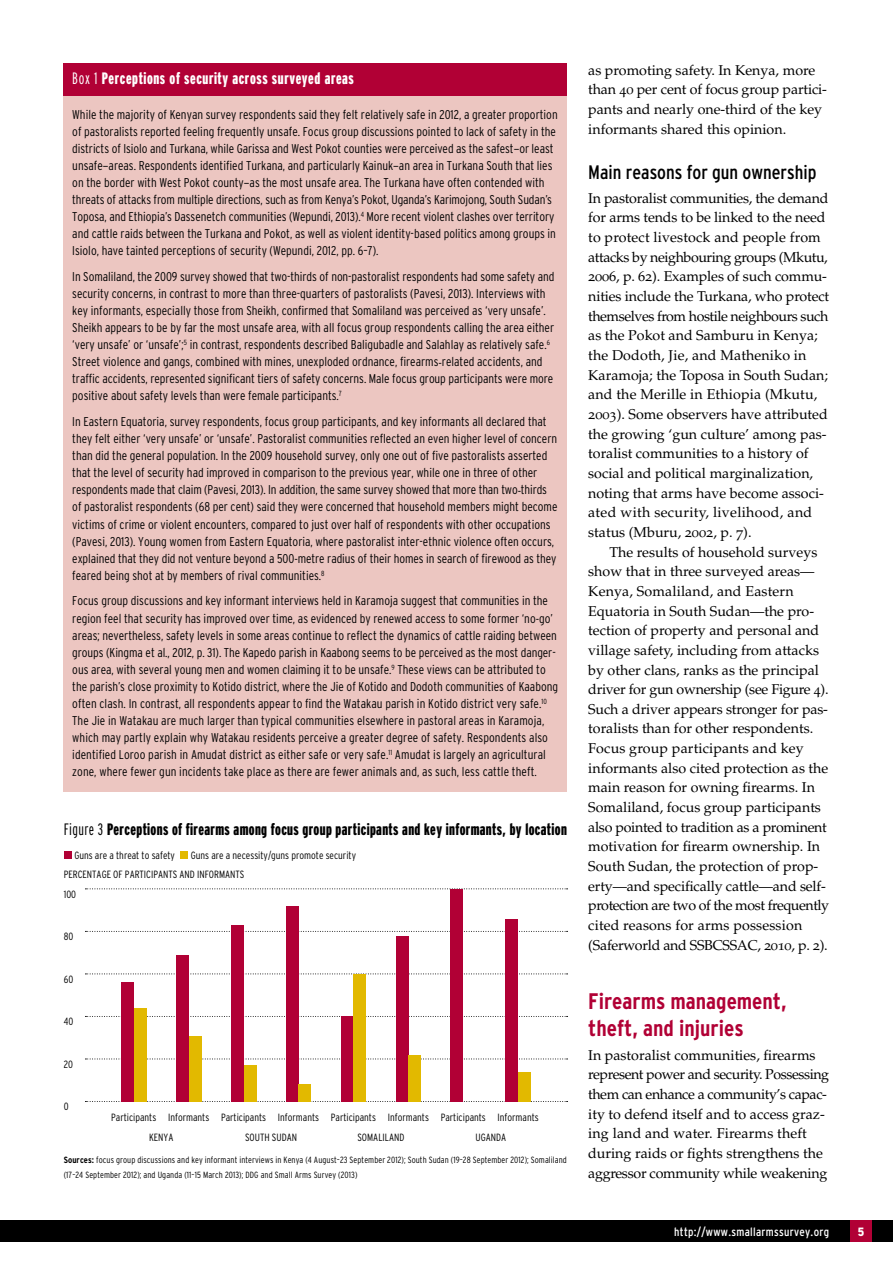
<style>
.page{position:relative;width:893px;height:1263px;background:#fff}
.page>*{position:absolute;margin:0;border:0;box-sizing:border-box;transform-origin:0 0}
.t1{font:700 condensed 22.5px/27px "Interstate";color:#b10035}
.t2{font:condensed 19.5px "Interstate";color:#000}
.t3{font:900 extra-condensed 16.5px "Interstate";letter-spacing:.02em;color:#000}
.t4{font:900 extra-condensed 16.5px "Interstate";letter-spacing:.035em;color:#fff}
.t5{font:14.25px/19.6px "Palatino";color:#000}
.t6{font:300 condensed 12.75px/17.1px "Interstate";color:#000}
.t7{font:condensed 12px "Interstate";letter-spacing:.025em;color:#fff}
.t8{font:900 condensed 12px "Interstate";color:#fff}
.t9{font:300 condensed 10.5px/19.2px "Interstate";color:#000}
.t10{font:300 condensed 9px/15px "Interstate";letter-spacing:.01em;color:#000}
.s1{font-weight:300}
.s2{font-weight:700}
.s3{font-family:"Palatino SC"}
</style>
<div class="page">
<div style="left:0;top:1220px;width:893px;height:22px;background:#000"></div>
<div style="left:850px;top:1220px;width:22px;height:22px;background:#b10035"></div>
<div style="left:64px;top:64px;width:503px;height:727px;background:#ecc6c1"></div>
<div style="left:64px;top:64px;width:503px;height:32px;background:#b10035"></div>
<div style="left:64px;top:852px;width:7px;height:7px;background:#b10035"></div>
<div style="left:180px;top:852px;width:8px;height:7px;background:#e2b900"></div>
<svg style="left:85px;top:1101px;width:483px;height:1px"></svg>
<svg style="left:85px;top:973px;width:483px;height:1px"></svg>
<svg style="left:85px;top:1016px;width:483px;height:1px"></svg>
<svg style="left:85px;top:1058px;width:483px;height:1px"></svg>
<svg style="left:85px;top:931px;width:483px;height:1px"></svg>
<svg style="left:85px;top:888px;width:483px;height:1px"></svg>
<div style="left:121px;top:983px;width:13px;height:119px;background:#b10035"></div>
<div style="left:134px;top:1008px;width:13px;height:94px;background:#e2b900"></div>
<div style="left:176px;top:955px;width:13px;height:147px;background:#b10035"></div>
<div style="left:189px;top:1036px;width:12px;height:66px;background:#e2b900"></div>
<div style="left:231px;top:925px;width:13px;height:177px;background:#b10035"></div>
<div style="left:244px;top:1066px;width:12px;height:36px;background:#e2b900"></div>
<div style="left:286px;top:906px;width:13px;height:196px;background:#b10035"></div>
<div style="left:299px;top:1085px;width:12px;height:17px;background:#e2b900"></div>
<div style="left:341px;top:1017px;width:12px;height:85px;background:#b10035"></div>
<div style="left:353px;top:974px;width:13px;height:128px;background:#e2b900"></div>
<div style="left:396px;top:936px;width:12px;height:166px;background:#b10035"></div>
<div style="left:408px;top:1055px;width:13px;height:47px;background:#e2b900"></div>
<div style="left:451px;top:889px;width:12px;height:213px;background:#b10035"></div>
<div style="left:505px;top:919px;width:13px;height:183px;background:#b10035"></div>
<div style="left:518px;top:1072px;width:13px;height:30px;background:#e2b900"></div>
<p class="t4" style="left:72px;top:70px;width:283px"><span class="s1">Box 1</span> Perceptions of security across surveyed areas</p>
<p class="t6" style="left:72px;top:105px;width:487px">While the majority of Kenyan survey respondents said they felt relatively safe in 2012, a greater proportion of pastoralists reported feeling frequently unsafe. Focus group discussions pointed to lack of safety in the districts of Isiolo and Turkana, while Garissa and West Pokot counties were perceived as the safest—or least unsafe—areas. Respondents identified Turkana, and particularly Kainuk—an area in Turkana South that lies on the border with West Pokot county—as the most unsafe area. The Turkana have often contended with threats of attacks from multiple directions, such as from Kenya’s Pokot, Uganda’s Karimojong, South Sudan’s Toposa, and Ethiopia’s Dassenetch communities (Wepundi, 2013).<sup>4</sup> More recent violent clashes over territory and cattle raids between the Turkana and Pokot, as well as violent identity-based politics among groups in Isiolo, have tainted perceptions of security (Wepundi, 2012, pp. 6–7).</p>
<p class="t6" style="left:72px;top:268px;width:484px">In Somaliland, the 2009 survey showed that two-thirds of non-pastoralist respondents had some safety and security concerns, in contrast to more than three-quarters of pastoralists (Pavesi, 2013). Interviews with key informants, especially those from Sheikh, confirmed that Somaliland was perceived as ‘very unsafe’.<br>Sheikh appears to be by far the most unsafe area, with all focus group respondents calling the area either ‘very unsafe’ or ‘unsafe’;<sup>5</sup> in contrast, respondents described Baligubadle and Salahlay as relatively safe.<sup>6<br></sup>Street violence and gangs, combined with mines, unexploded ordnance, firearms-related accidents, and traffic accidents, represented significant tiers of safety concerns. Male focus group participants were more positive about safety levels than were female participants.<sup>7</sup></p>
<p class="t6" style="left:72px;top:413px;width:487px">In Eastern Equatoria, survey respondents, focus group participants, and key informants all declared that they felt either ‘very unsafe’ or ‘unsafe’. Pastoralist communities reflected an even higher level of concern than did the general population. In the 2009 household survey, only one out of five pastoralists asserted that the level of security had improved in comparison to the previous year, while one in three of other respondents made that claim (Pavesi, 2013). In addition, the same survey showed that more than two-thirds of pastoralist respondents (68 per cent) said they were concerned that household members might become victims of crime or violent encounters, compared to just over half of respondents with other occupations (Pavesi, 2013). Young women from Eastern Equatoria, where pastoralist inter-ethnic violence often occurs, explained that they did not venture beyond a 500-metre radius of their homes in search of firewood as they feared being shot at by members of rival communities.<sup>8</sup></p>
<p class="t6" style="left:72px;top:592px;width:487px">Focus group discussions and key informant interviews held in Karamoja suggest that communities in the region feel that security has improved over time, as evidenced by renewed access to some former ‘no-go’ areas; nevertheless, safety levels in some areas continue to reflect the dynamics of cattle raiding between groups (Kingma et al., 2012, p. 31). The Kapedo parish in Kaabong seems to be perceived as the most danger&shy;ous area, with several young men and women claiming it to be unsafe.<sup>9</sup> These views can be attributed to the parish’s close proximity to Kotido district, where the Jie of Kotido and Dodoth communities of Kaabong often clash. In contrast, all respondents appear to find the Watakau parish in Kotido district very safe.<sup>10<br></sup>The Jie in Watakau are much larger than typical communities elsewhere in pastoral areas in Karamoja, which may partly explain why Watakau residents perceive a greater degree of safety. Respondents also identified Loroo parish in Amudat district as either safe or very safe.<sup>11</sup> Amudat is largely an agricultural zone, where fewer gun incidents take place as there are fewer animals and, as such, less cattle theft.</p>
<p class="t3" style="left:64px;top:820px;width:505px"><span class="s1">Figure 3</span> Perceptions of firearms among focus group participants and key informants, by location</p>
<p class="t9" style="left:74px;top:846px;width:102px">Guns are a threat to safety</p>
<p class="t9" style="left:64px;top:846px;width:294px;text-indent:127px">Guns are a necessity/guns promote security<br>PERCENTAGE OF PARTICIPANTS AND INFORMANTS<br>100</p>
<p class="t9" style="left:64px;top:927px;width:11px">80</p>
<p class="t9" style="left:64px;top:969px;width:11px">60</p>
<p class="t9" style="left:64px;top:1012px;width:11px">40</p>
<p class="t9" style="left:64px;top:1054px;width:11px">20</p>
<p class="t9" style="left:64px;top:1097px;width:6px">0</p>
<p class="t9" style="left:149px;top:1107px;width:26px;line-height:20px;text-indent:-38px">Participants<br>KENYA</p>
<p class="t9" style="left:168px;top:1107px;width:372px">Informants Participants Informants Participants Informants Participants Informants</p>
<p class="t9" style="left:245px;top:1127px;width:54px">SOUTH SUDAN</p>
<p class="t9" style="left:357px;top:1127px;width:49px">SOMALILAND</p>
<p class="t9" style="left:475px;top:1127px;width:32px">UGANDA</p>
<p class="t10" style="left:64px;top:1152px;width:505px"><span class="s2">Sources:</span> focus group discussions and key informant interviews in Kenya (4 August–23 September 2012); South Sudan (19–28 September 2012); Somaliland (17–24 September 2012); and Uganda (11–15 March 2013); DDG and Small Arms Survey (2013)</p>
<p class="t5" style="left:588px;top:60px;width:240px">as promoting safety. In Kenya, more than <span class="s3">40</span> per cent of focus group partici&shy;pants and nearly one-third of the key informants shared this opinion.</p>
<h2 class="t2" style="left:588px;top:161px;width:230px">Main reasons for gun ownership</h2>
<p class="t5" style="left:588px;top:188px;width:242px">In pastoralist communities, the demand for arms tends to be linked to the need to protect livestock and people from attacks by neighbouring groups (Mkutu, <span class="s3">2006</span>, p. <span class="s3">62</span>). Examples of such commu&shy;nities include the Turkana, who protect themselves from hostile neighbours such as the Pokot and Samburu in Kenya; the Dodoth, Jie, and Matheniko in Karamoja; the Toposa in South Sudan; and the Merille in Ethiopia (Mkutu, <span class="s3">2003</span>). Some observers have attributed the growing ‘gun culture’ among pas&shy;toralist communities to a history of social and political marginalization, noting that arms have become associ&shy;ated with security, livelihood, and status (Mburu, <span class="s3">2002</span>, p. <span class="s3">7</span>).</p>
<p class="t5" style="left:588px;top:542px;width:242px;text-indent:21px">The results of household surveys show that in three surveyed areas— Kenya, Somaliland, and Eastern Equatoria in South Sudan—the pro&shy;tection of property and personal and village safety, including from attacks by other clans, ranks as the principal driver for gun ownership (see Figure <span class="s3">4</span>).<br>Such a driver appears stronger for pas&shy;toralists than for other respondents.<br>Focus group participants and key informants also cited protection as the main reason for owning firearms. In Somaliland, focus group participants also pointed to tradition as a prominent motivation for firearm ownership. In South Sudan, the protection of prop&shy;erty—and specifically cattle—and self&shy;protection are two of the most frequently cited reasons for arms possession (Saferworld and SSBCSSAC, <span class="s3">2010</span>, p. <span class="s3">2</span>).</p>
<h1 class="t1" style="left:588px;top:987px;width:200px">Firearms management, theft, and injuries</h1>
<p class="t5" style="left:588px;top:1045px;width:242px">In pastoralist communities, firearms represent power and security. Possessing them can enhance a community’s capac&shy;ity to defend itself and to access graz&shy;ing land and water. Firearms theft during raids or fights strengthens the aggressor community while weakening</p>
<p class="t7" style="left:674px;top:1225px;width:156px">http://www.smallarmssurvey.org</p>
<p class="t8" style="left:858px;top:1225px;width:8px">5</p>
</div>
